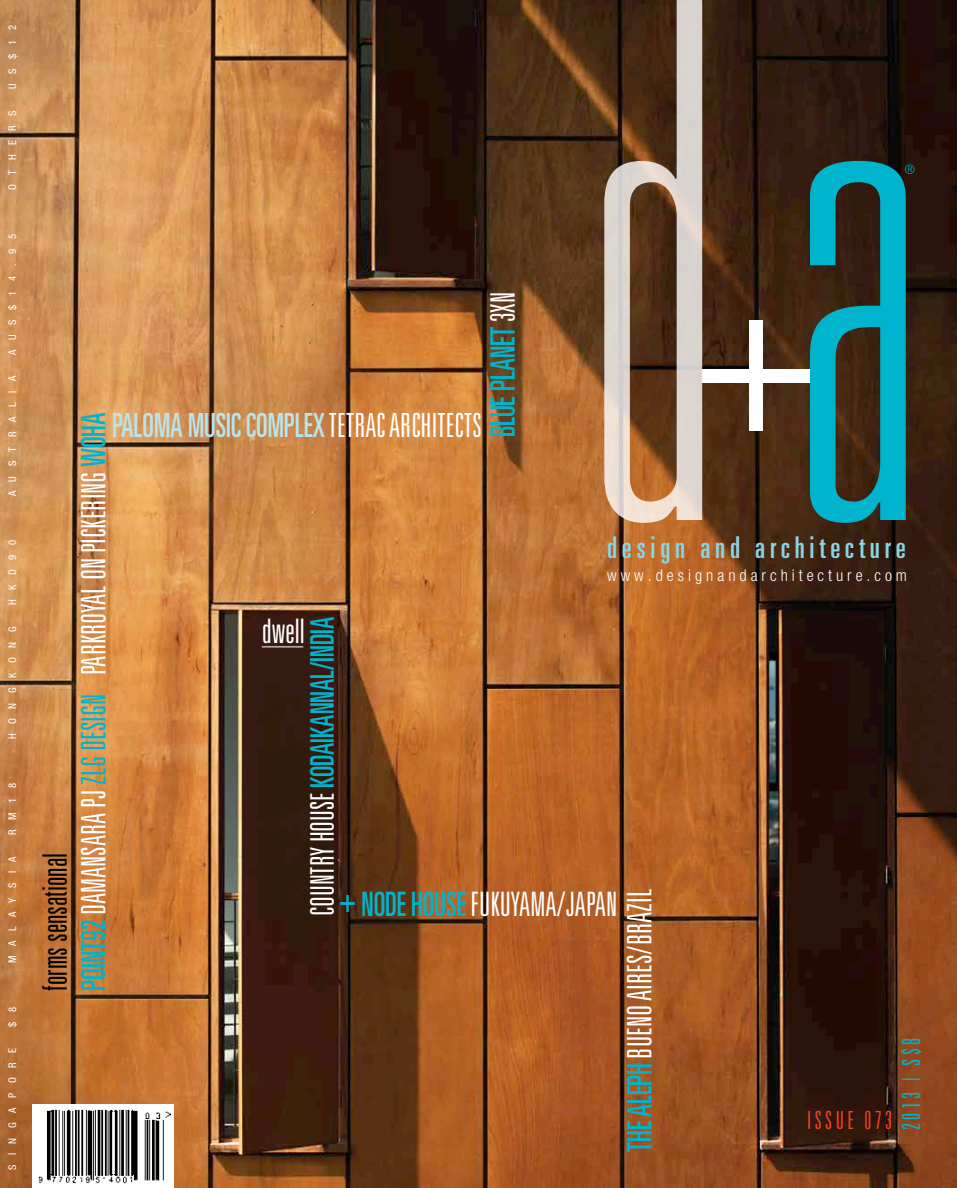
<style>
.page{position:relative;width:957px;height:1188px;background:#fff}
.page>*{position:absolute;margin:0;border:0;box-sizing:border-box;transform-origin:0 0}
.t1{font:300 ultra-condensed 33.75px "Univers";color:#fff}
.t2{font:300 ultra-condensed 33.75px "Univers";color:#000}
.t3{font:ultra-condensed 33.75px "Univers";color:#00b4cd;scale:.85 1}
.t4{font:300 ultra-condensed 33.62px "Univers";color:#fff}
.t5{font:ultra-condensed 33.25px "Univers";color:#bae4ec;scale:.85 1}
.t6{font:ultra-condensed 32.5px "Univers";color:#00b4cd;scale:.85 1}
.t7{font:ultra-condensed 30px "Univers";letter-spacing:.16em;color:#8ad4e2}
.t8{font:300 ultra-condensed 25px "Univers";letter-spacing:.14em;color:#ee4122}
.t9{font:300 ultra-condensed 25px "Univers";color:#00b4cd}
.t10{font:300 condensed 16.25px "Helvetica Neue";letter-spacing:.245em;color:#fff}
.t11{font:condensed 10.62px "Helvetica Neue";letter-spacing:.9em;color:#fff}
.s1{font-weight:300;color:#fff}
.s2{font-weight:400;color:#00b4cd}
.s3{color:#00b4cd}
</style>
<div class="page">
<img style="left:0;top:0;width:957px;height:1187px">
<div style="left:702px;top:369px;width:108px;height:14px;background:#fff"></div>
<div style="left:749px;top:320px;width:14px;height:111px;background:#fff"></div>
<svg style="left:604px;top:0;width:98px;height:522px;background:#947d6b"></svg>
<svg style="left:810px;top:161px;width:104px;height:361px;background:#1c6c71"></svg>
<div style="left:32px;top:1104px;width:142px;height:83px;background:#fff"></div>
<img style="left:38px;top:1109px;width:132px;height:74px">
<hr style="left:262px;top:646px;width:41px;height:1px;background:#fff">
<p class="t11" style="left:6px;top:89px;width:66px;rotate:-90deg">US$12</p>
<p class="t11" style="left:6px;top:190px;width:82px;rotate:-90deg">OTHERS</p>
<p class="t11" style="left:6px;top:355px;width:122px;rotate:-90deg">AUS$14.95</p>
<p class="t11" style="left:6px;top:496px;width:122px;rotate:-90deg">AUSTRALIA</p>
<p class="t11" style="left:6px;top:605px;width:67px;rotate:-90deg">HKD90</p>
<p class="t11" style="left:6px;top:739px;width:114px;rotate:-90deg">HONGKONG</p>
<p class="t11" style="left:6px;top:834px;width:53px;rotate:-90deg">RM18</p>
<p class="t11" style="left:6px;top:962px;width:109px;rotate:-90deg">MALAYSIA</p>
<p class="t11" style="left:6px;top:1026px;width:21px;rotate:-90deg">$ 8</p>
<p class="t11" style="left:6px;top:1169px;width:124px;rotate:-90deg">SINGAPORE</p>
<p class="t2" style="left:37px;top:990px;width:139px;rotate:-90deg">forms sensational</p>
<p class="t3" style="left:483px;top:437px;width:172px;rotate:-90deg">BLUE PLANET <span class="s1">3XN</span></p>
<p class="t5" style="left:112px;top:405px;width:436px">PALOMA MUSIC COMPLEX <span class="s1">TETRAC ARCHITECTS</span></p>
<p class="t4" style="left:76px;top:990px;width:579px;rotate:-90deg"><span class="s2">POINT92</span> DAMANSARA PJ <span class="s3">ZLG DESIGN</span> PARKROYAL ON PICKERING <span class="s2">WOHA</span></p>
<p class="t7" style="left:607px;top:529px;width:300px">design and architecture</p>
<p class="t10" style="left:607px;top:565px;width:301px">www.designandarchitecture.com</p>
<p class="t6" style="left:304px;top:915px;width:353px;rotate:-90deg"><span class="s1">COUNTRY HOUSE</span> KODAIKANNAL/INDIA</p>
<p class="t1" style="left:262px;top:613px;width:44px">dwell</p>
<p class="t1" style="left:622px;top:1151px;width:265px;rotate:-90deg"><span class="s2">THE ALEPH</span> BUENO AIRES/BRAZIL</p>
<p class="t4" style="left:339px;top:886px;width:280px"><span class="s2">+ NODE HOUSE</span> FUKUYAMA/JAPAN</p>
<p class="t9" style="left:898px;top:1129px;width:94px;rotate:-90deg">2013 | S$8</p>
<p class="t8" style="left:807px;top:1107px;width:87px">ISSUE 073</p>
</div>
